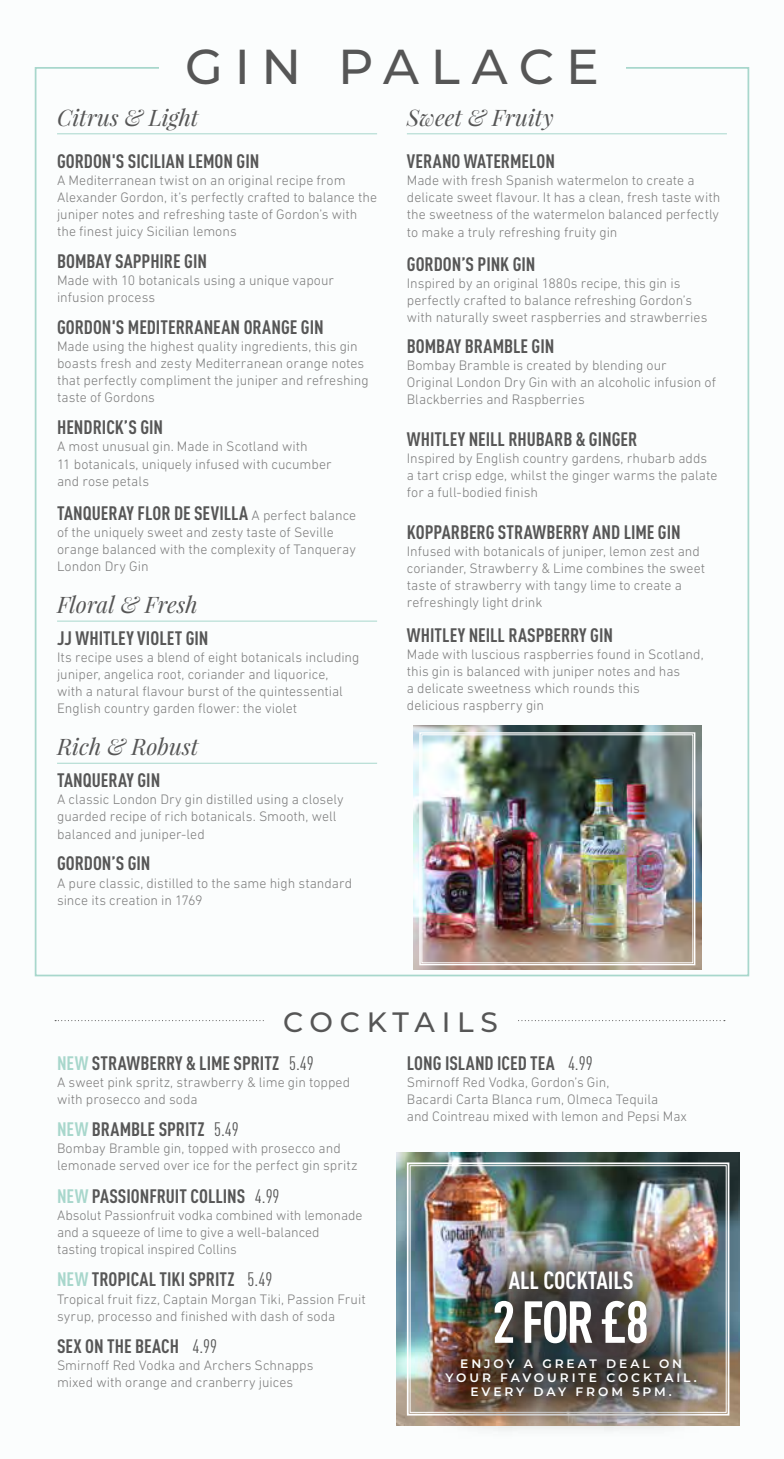
<style>
.page{position:relative;width:784px;height:1459px;background:#fff}
.page>*{position:absolute;margin:0;border:0;box-sizing:border-box;transform-origin:0 0}
.t1{font:700 58.27px "DIN Cond";color:#fff}
.t2{font:500 49px "Montserrat";letter-spacing:.24em;color:#565656}
.t3{font:500 28px "Montserrat";letter-spacing:.235em;color:#565656}
.t4{font:700 24.5px "DIN Cond";color:#fff}
.t5{font:italic 22.75px "Playfair Display";color:#565656}
.t6{font:700 19.25px "DIN Cond";color:#565656}
.t7{font:300 14px/17.2px "DIN Next LT Pro";color:#7d7d7d}
.t8{font:600 12.25px/14px "Montserrat";letter-spacing:.24em;color:#fff;text-align:center}
.s1{font-family:"DIN Next LT Pro";font-weight:300;font-size:14px;color:#7d7d7d}
.s2{color:#a8d7cc}
.s3{font-weight:400}
</style>
<div class="page">
<div style="left:0;top:0;width:784px;height:1458px;background:#fbfdfd"></div>
<svg style="left:55px;top:1020px;width:670px;height:1px"></svg>
<div style="left:264px;top:993px;width:253px;height:50px;background:#fbfdfd"></div>
<hr style="left:57px;top:133px;width:320px;height:1px;background:#a8d7cc">
<hr style="left:57px;top:620px;width:320px;height:1px;background:#a8d7cc">
<hr style="left:57px;top:763px;width:320px;height:1px;background:#a8d7cc">
<hr style="left:407px;top:133px;width:320px;height:1px;background:#a8d7cc">
<img style="left:414px;top:726px;width:287px;height:244px">
<img style="left:419px;top:731px;width:277px;height:235px">
<div style="left:422px;top:734px;width:271px;height:229px;border:1px solid #fff"></div>
<img style="left:397px;top:1152px;width:342px;height:273px">
<img style="left:406px;top:1161px;width:324px;height:67px">
<div style="left:405px;top:1228px;width:332px;height:211px;background:#000;opacity:.75"></div>
<h2 class="t2" style="left:185px;top:32px;width:415px">GIN PALACE</h2>
<h3 class="t5" style="left:57px;top:102px;width:143px">Citrus &amp; Light</h3>
<h3 class="t6" style="left:57px;top:149px;width:204px">GORDON'S SICILIAN LEMON GIN</h3>
<p class="t7" style="left:57px;top:171px;width:321px">A Mediterranean twist on an original recipe from Alexander Gordon, it’s perfectly crafted to balance the juniper notes and refreshing taste of Gordon’s with the finest juicy Sicilian lemons</p>
<h3 class="t6" style="left:57px;top:249px;width:151px">BOMBAY SAPPHIRE GIN</h3>
<p class="t7" style="left:57px;top:272px;width:278px">Made with 10 botanicals using a unique vapour infusion process</p>
<h3 class="t6" style="left:57px;top:315px;width:268px">GORDON'S MEDITERRANEAN ORANGE GIN</h3>
<p class="t7" style="left:57px;top:338px;width:313px">Made using the highest quality ingredients, this gin boasts fresh and zesty Mediterranean orange notes that perfectly compliment the juniper and refreshing taste of Gordons</p>
<h3 class="t6" style="left:57px;top:416px;width:108px">HENDRICK’S GIN</h3>
<p class="t7" style="left:57px;top:438px;width:276px">A most unusual gin. Made in Scotland with<br>11 botanicals, uniquely infused with cucumber and rose petals</p>
<h3 class="t6" style="left:57px;top:501px;width:301px">TANQUERAY FLOR DE SEVILLA <span class="s1">A perfect balance</span></h3>
<p class="t7" style="left:57px;top:523px;width:300px">of the uniquely sweet and zesty taste of Seville orange balanced with the complexity of Tanqueray<br>London Dry Gin</p>
<h3 class="t5" style="left:57px;top:589px;width:142px">Floral &amp; Fresh</h3>
<h3 class="t6" style="left:57px;top:626px;width:153px">JJ WHITLEY VIOLET GIN</h3>
<p class="t7" style="left:57px;top:649px;width:304px">Its recipe uses a blend of eight botanicals including juniper, angelica root, coriander and liquorice,<br>with a natural flavour burst of the quintessential English country garden flower: the violet</p>
<h3 class="t5" style="left:57px;top:731px;width:143px">Rich &amp; Robust</h3>
<h3 class="t6" style="left:57px;top:768px;width:105px">TANQUERAY GIN</h3>
<p class="t7" style="left:57px;top:791px;width:288px">A classic London Dry gin distilled using a closely guarded recipe of rich botanicals. Smooth, well balanced and juniper-led</p>
<h3 class="t6" style="left:57px;top:852px;width:95px">GORDON’S GIN</h3>
<p class="t7" style="left:57px;top:874px;width:297px">A pure classic, distilled to the same high standard since its creation in 1769</p>
<h3 class="t5" style="left:407px;top:102px;width:148px">Sweet &amp; Fruity</h3>
<h3 class="t6" style="left:407px;top:150px;width:150px">VERANO WATERMELON</h3>
<p class="t7" style="left:407px;top:172px;width:315px">Made with fresh Spanish watermelon to create a delicate sweet flavour. It has a clean, fresh taste with the sweetness of the watermelon balanced perfectly to make a truly refreshing fruity gin</p>
<h3 class="t6" style="left:407px;top:252px;width:130px">GORDON’S PINK GIN</h3>
<p class="t7" style="left:407px;top:274px;width:302px">Inspired by an original 1880s recipe, this gin is perfectly crafted to balance refreshing Gordon’s with naturally sweet raspberries and strawberries</p>
<h3 class="t6" style="left:407px;top:334px;width:149px">BOMBAY BRAMBLE GIN</h3>
<p class="t7" style="left:407px;top:356px;width:311px">Bombay Bramble is created by blending our<br>Original London Dry Gin with an alcoholic infusion of<br>Blackberries and Raspberries</p>
<h3 class="t6" style="left:407px;top:427px;width:232px">WHITLEY NEILL RHUBARB &amp; GINGER</h3>
<p class="t7" style="left:407px;top:449px;width:312px">Inspired by English country gardens, rhubarb adds a tart crisp edge, whilst the ginger warms the palate for a full-bodied finish</p>
<h3 class="t6" style="left:407px;top:520px;width:275px">KOPPARBERG STRAWBERRY AND LIME GIN</h3>
<p class="t7" style="left:407px;top:542px;width:300px">Infused with botanicals of juniper, lemon zest and coriander, Strawberry &amp; Lime combines the sweet taste of strawberry with tangy lime to create a refreshingly light drink</p>
<h3 class="t6" style="left:407px;top:623px;width:208px">WHITLEY NEILL RASPBERRY GIN</h3>
<p class="t7" style="left:407px;top:645px;width:298px">Made with luscious raspberries found in Scotland, this gin is balanced with juniper notes and has<br>a delicate sweetness which rounds this<br>delicious raspberry gin</p>
<h3 class="t3" style="left:283px;top:1002px;width:216px">COCKTAILS</h3>
<h3 class="t6" style="left:57px;top:1051px;width:258px"><span class="s2">NEW</span> STRAWBERRY &amp; LIME SPRITZ <span class="s3">5.49</span></h3>
<p class="t7" style="left:57px;top:1073px;width:295px">A sweet pink spritz, strawberry &amp; lime gin topped with prosecco and soda</p>
<h3 class="t6" style="left:57px;top:1117px;width:183px"><span class="s2">NEW</span> BRAMBLE SPRITZ <span class="s3">5.49</span></h3>
<p class="t7" style="left:57px;top:1139px;width:302px">Bombay Bramble gin, topped with prosecco and lemonade served over ice for the perfect gin spritz</p>
<h3 class="t6" style="left:57px;top:1184px;width:224px"><span class="s2">NEW</span> PASSIONFRUIT COLLINS <span class="s3">4.99</span></h3>
<p class="t7" style="left:57px;top:1206px;width:307px">Absolut Passionfruit vodka combined with lemonade and a squeeze of lime to give a well-balanced tasting tropical inspired Collins</p>
<h3 class="t6" style="left:57px;top:1267px;width:217px"><span class="s2">NEW</span> TROPICAL TIKI SPRITZ <span class="s3">5.49</span></h3>
<p class="t7" style="left:57px;top:1290px;width:310px">Tropical fruit fizz, Captain Morgan Tiki, Passion Fruit syrup, processo and finished with dash of soda</p>
<h3 class="t6" style="left:57px;top:1334px;width:162px">SEX ON THE BEACH <span class="s3">4.99</span></h3>
<p class="t7" style="left:57px;top:1356px;width:258px">Smirnoff Red Vodka and Archers Schnapps mixed with orange and cranberry juices</p>
<h3 class="t6" style="left:407px;top:1051px;width:187px">LONG ISLAND ICED TEA <span class="s3">4.99</span></h3>
<p class="t7" style="left:407px;top:1073px;width:282px">Smirnoff Red Vodka, Gordon’s Gin,<br>Bacardi Carta Blanca rum, Olmeca Tequila<br>and Cointreau mixed with lemon and Pepsi Max</p>
<h3 class="t4" style="left:509px;top:1265px;width:126px">ALL COCKTAILS</h3>
<h1 class="t1" style="left:492px;top:1286px;width:158px">2 FOR £8</h1>
<p class="t8" style="left:445px;top:1356px;width:253px">ENJOY A GREAT DEAL ON<br>YOUR FAVOURITE COCKTAIL.<br>EVERY DAY FROM 5PM.</p>
</div>
